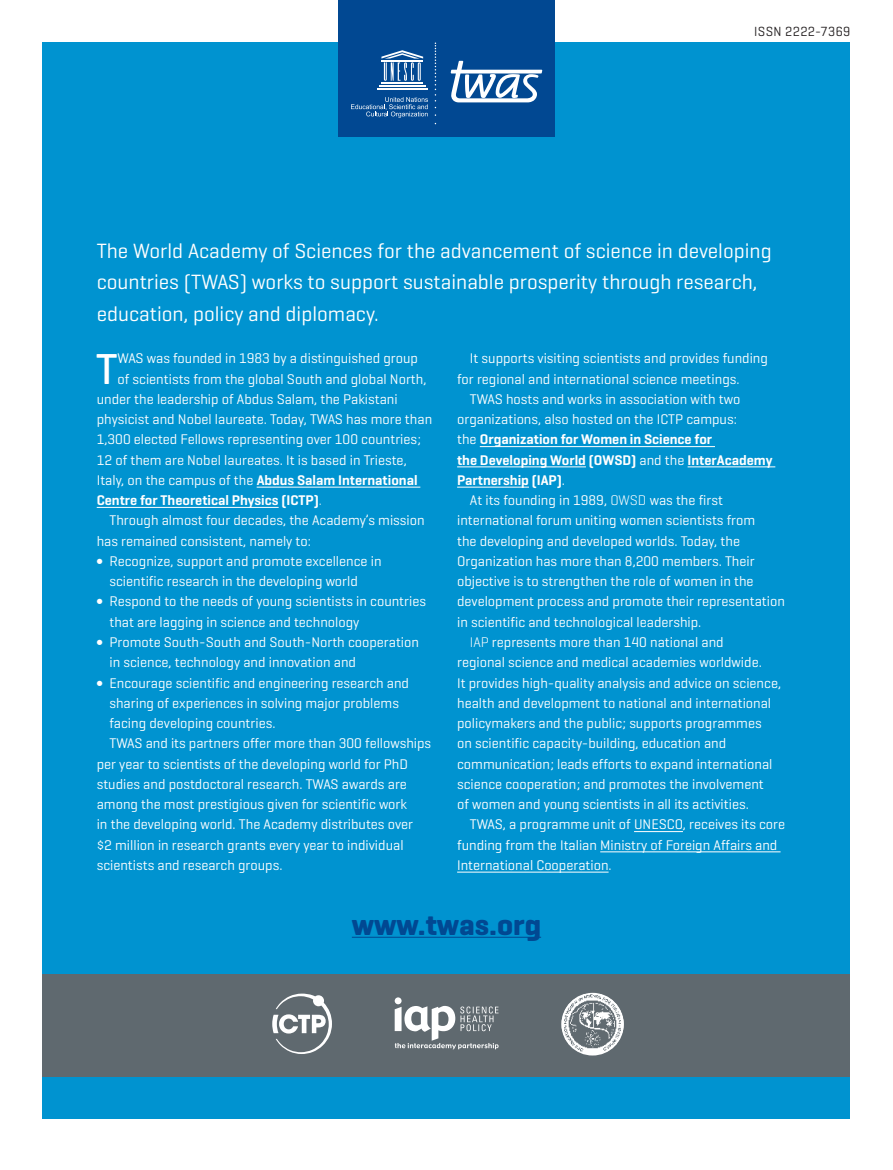
<style>
.page{position:relative;width:893px;height:1170px;background:#fff}
.page>*{position:absolute;margin:0;border:0;box-sizing:border-box;transform-origin:0 0}
.t1{font:500 44.1px "Geogrotesque";color:#fff}
.t2{font:700 30px "Geogrotesque";color:#014892}
.t3{font:21px/31.5px "Geogrotesque";color:#fff}
.t4{font:14.25px "Geogrotesque";color:#fff}
.t5{font:600 14.25px "Geogrotesque";color:#fff}
.t6{font:13.5px "Geogrotesque";letter-spacing:.035em;color:#231f20}
.s1{font-weight:400}
.s2{font-weight:300}
.s3{font-weight:700}
</style>
<div class="page">
<div style="left:43px;top:43px;width:807px;height:1075px;background:#0093d0"></div>
<div style="left:338px;top:0;width:217px;height:136px;background:#014892"></div>
<svg style="left:451px;top:61px;width:91px;height:41px"></svg>
<hr style="left:381px;top:82px;width:42px;height:1px;background:#fff">
<hr style="left:379px;top:85px;width:46px;height:1px;background:#fff">
<hr style="left:377px;top:88px;width:51px;height:1px;background:#fff">
<svg style="left:381px;top:50px;width:42px;height:31px"></svg>
<svg style="left:435px;top:43px;width:1px;height:58px"></svg>
<svg style="left:351px;top:97px;width:77px;height:21px"></svg>
<hr style="left:257px;top:487px;width:163px;height:1px;background:#fff">
<hr style="left:97px;top:507px;width:182px;height:1px;background:#fff">
<hr style="left:480px;top:446px;width:235px;height:1px;background:#fff">
<hr style="left:457px;top:466px;width:129px;height:1px;background:#fff">
<hr style="left:688px;top:466px;width:87px;height:1px;background:#fff">
<hr style="left:457px;top:487px;width:72px;height:1px;background:#fff">
<hr style="left:634px;top:831px;width:49px;height:1px;background:#fff">
<hr style="left:600px;top:851px;width:180px;height:1px;background:#fff">
<hr style="left:457px;top:871px;width:152px;height:1px;background:#fff">
<div style="left:43px;top:974px;width:807px;height:102px;background:#5f696f"></div>
<div style="left:395px;top:997px;width:7px;height:7px;background:#fff;border-radius:50%"></div>
<svg style="left:395px;top:1005px;width:104px;height:44px"></svg>
<img style="left:561px;top:992px;width:63px;height:63px;border-radius:31px">
<svg style="left:272px;top:993px;width:60px;height:60px"></svg>
<hr style="left:352px;top:936px;width:189px;height:1px;background:#014892">
<p class="t6" style="left:754px;top:23px;width:98px">ISSN 2222-7369</p>
<h3 class="t3" style="left:97px;top:234px;width:676px">The World Academy of Sciences for the advancement of science in developing countries (TWAS) works to support sustainable prosperity through research, education, policy and diplomacy.</h3>
<h1 class="t1" style="left:96px;top:341px;width:23px">T</h1>
<p class="t4" style="left:118px;top:349px;width:302px">WAS was founded in 1983 by a distinguished group</p>
<p class="t4" style="left:470px;top:349px;width:300px">It supports visiting scientists and provides funding</p>
<p class="t4" style="left:457px;top:370px;width:284px">for regional and international science meetings.</p>
<p class="t4" style="left:470px;top:390px;width:272px">TWAS hosts and works in association with two</p>
<p class="t4" style="left:457px;top:410px;width:281px">organizations, also hosted on the ICTP campus:</p>
<p class="t5" style="left:457px;top:430px;width:257px"><span class="s1">the</span> Organization for Women in Science for</p>
<p class="t5" style="left:457px;top:451px;width:317px">the Developing World (OWSD) <span class="s1">and the</span> InterAcademy</p>
<p class="t5" style="left:457px;top:471px;width:109px">Partnership (IAP)<span class="s1">.</span></p>
<p class="t4" style="left:470px;top:491px;width:255px">At its founding in 1989, <span class="s2">OWSD</span> was the first</p>
<p class="t4" style="left:457px;top:511px;width:300px">international forum uniting women scientists from</p>
<p class="t4" style="left:457px;top:532px;width:284px">the developing and developed worlds. Today, the</p>
<p class="t4" style="left:457px;top:552px;width:299px">Organization has more than 8,200 members. Their</p>
<p class="t4" style="left:457px;top:572px;width:298px">objective is to strengthen the role of women in the</p>
<p class="t4" style="left:457px;top:592px;width:329px">development process and promote their representation</p>
<p class="t4" style="left:457px;top:613px;width:246px">in scientific and technological leadership.</p>
<p class="t4" style="left:470px;top:633px;width:255px"><span class="s2">IAP</span> represents more than 140 national and</p>
<p class="t4" style="left:457px;top:653px;width:306px">regional science and medical academies worldwide.</p>
<p class="t4" style="left:457px;top:673px;width:326px">It provides high-quality analysis and advice on science,</p>
<p class="t4" style="left:457px;top:694px;width:316px">health and development to national and international</p>
<p class="t4" style="left:457px;top:714px;width:306px">policymakers and the public; supports programmes</p>
<p class="t4" style="left:457px;top:734px;width:271px">on scientific capacity-building, education and</p>
<p class="t4" style="left:457px;top:754px;width:317px">communication; leads efforts to expand international</p>
<p class="t4" style="left:457px;top:775px;width:308px">science cooperation; and promotes the involvement</p>
<p class="t4" style="left:457px;top:795px;width:293px">of women and young scientists in all its activities.</p>
<p class="t4" style="left:470px;top:815px;width:317px">TWAS, a programme unit of UNESCO, receives its core</p>
<p class="t4" style="left:457px;top:835px;width:322px">funding from the Italian Ministry of Foreign Affairs and</p>
<p class="t4" style="left:457px;top:856px;width:156px">International Cooperation.</p>
<p class="t4" style="left:118px;top:370px;width:311px">of scientists from the global South and global North,</p>
<p class="t4" style="left:97px;top:390px;width:302px">under the leadership of Abdus Salam, the Pakistani</p>
<p class="t4" style="left:97px;top:410px;width:337px">physicist and Nobel laureate. Today, TWAS has more than</p>
<p class="t4" style="left:97px;top:430px;width:326px">1,300 elected Fellows representing over 100 countries;</p>
<p class="t4" style="left:97px;top:451px;width:312px">12 of them are Nobel laureates. It is based in Trieste,</p>
<p class="t5" style="left:97px;top:471px;width:322px"><span class="s1">Italy, on the campus of the</span> Abdus Salam International</p>
<p class="t5" style="left:97px;top:491px;width:227px">Centre for Theoretical Physics (ICTP)<span class="s2">.</span></p>
<p class="t4" style="left:109px;top:511px;width:317px">Through almost four decades, the Academy’s mission</p>
<p class="t4" style="left:97px;top:532px;width:216px">has remained consistent, namely to:</p>
<p class="t4" style="left:97px;top:552px;width:286px"><span class="s3">∫</span> Recognize, support and promote excellence in</p>
<p class="t4" style="left:109px;top:572px;width:250px">scientific research in the developing world</p>
<p class="t4" style="left:97px;top:592px;width:331px"><span class="s3">∫</span> Respond to the needs of young scientists in countries</p>
<p class="t4" style="left:109px;top:613px;width:251px">that are lagging in science and technology</p>
<p class="t4" style="left:97px;top:633px;width:324px"><span class="s3">∫</span> Promote South-South and South-North cooperation</p>
<p class="t4" style="left:109px;top:653px;width:248px">in science, technology and innovation and</p>
<p class="t4" style="left:97px;top:673px;width:314px"><span class="s3">∫</span> Encourage scientific and engineering research and</p>
<p class="t4" style="left:109px;top:694px;width:291px">sharing of experiences in solving major problems</p>
<p class="t4" style="left:109px;top:714px;width:168px">facing developing countries.</p>
<p class="t4" style="left:109px;top:734px;width:323px">TWAS and its partners offer more than 300 fellowships</p>
<p class="t4" style="left:97px;top:754px;width:313px">per year to scientists of the developing world for PhD</p>
<p class="t4" style="left:97px;top:775px;width:312px">studies and postdoctoral research. TWAS awards are</p>
<p class="t4" style="left:97px;top:795px;width:312px">among the most prestigious given for scientific work</p>
<p class="t4" style="left:97px;top:815px;width:318px">in the developing world. The Academy distributes over</p>
<p class="t4" style="left:97px;top:835px;width:308px">$2 million in research grants every year to individual</p>
<p class="t4" style="left:97px;top:856px;width:187px">scientists and research groups.</p>
<h2 class="t2" style="left:352px;top:906px;width:191px">www.twas.org</h2>
</div>
